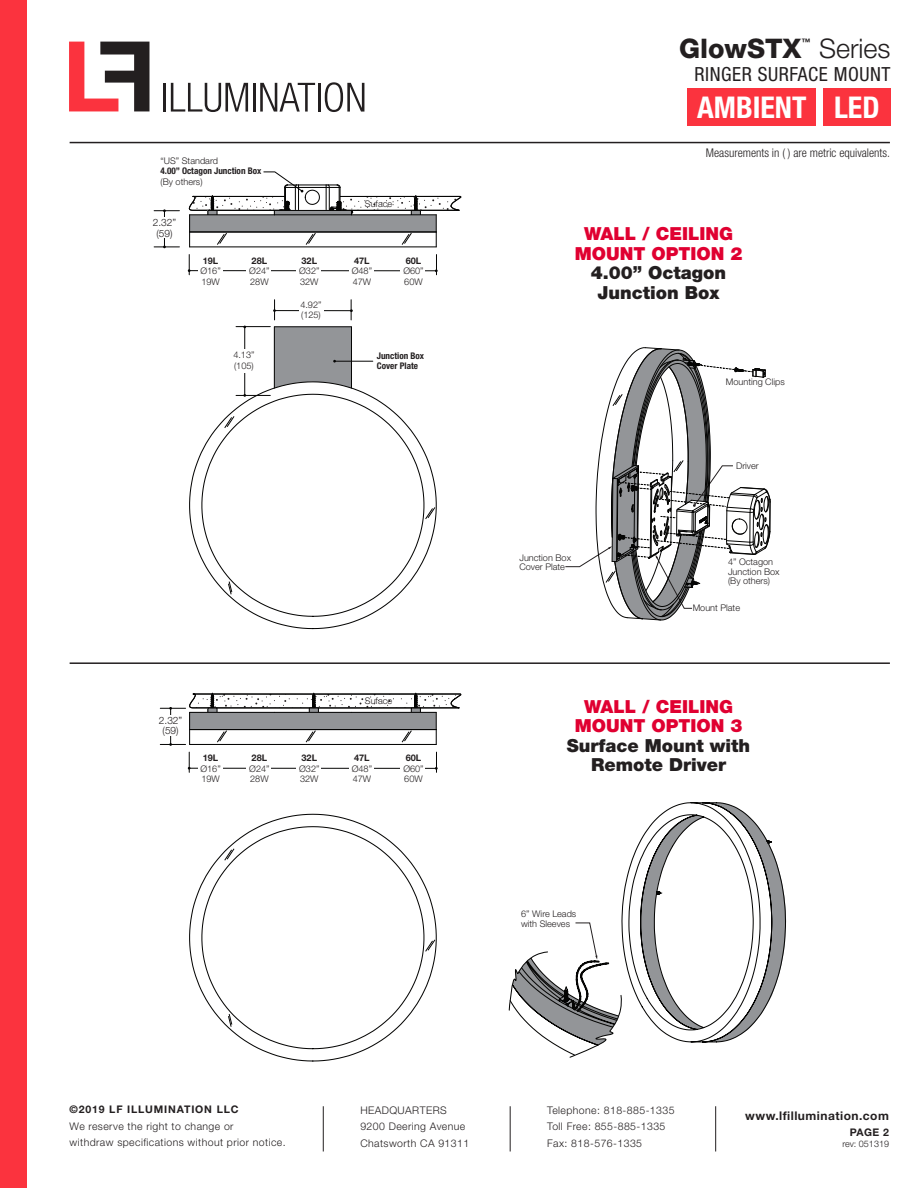
<style>
.page{position:relative;width:918px;height:1188px;background:#fff}
.page>*{position:absolute;margin:0;border:0;box-sizing:border-box;transform-origin:0 0}
.t1{font:700 condensed 30px "Helvetica Neue LT Std";color:#fff}
.t2{font:800 27px "Helvetica Neue LT Std";color:#231f20}
.t3{font:300 27px "Helvetica Neue LT Std";color:#231f20}
.t4{font:condensed 19.5px "Helvetica Neue LT Std";letter-spacing:.03em;color:#231f20}
.t5{font:900 18px "Helvetica Neue LT Std";color:#231f20}
.t6{font:900 18px "Helvetica Neue LT Std";color:#e00031}
.t7{font:300 condensed 12px "Helvetica Neue LT Std";color:#231f20}
.t8{font:700 12px "Helvetica Neue LT Std";letter-spacing:.04em;color:#231f20}
.t9{font:300 10.5px "Helvetica Neue LT Std";letter-spacing:.04em;color:#231f20}
.t10{font:700 10.5px "Helvetica Neue LT Std";letter-spacing:.08em;color:#231f20}
.t11{font:300 10.2px/10.2px "Helvetica Neue LT Std";color:#231f20;text-align:center}
.t12{font:300 9.15px/10.5px "Helvetica Neue LT Std";color:#231f20}
.t13{font:700 condensed 9.15px/10.5px "Helvetica Neue LT Std";color:#231f20}
.t14{font:300 9px "Helvetica Neue LT Std";color:#231f20}
.t15{font:700 9px "Helvetica Neue LT Std";color:#231f20}
.s1{font-weight:300;font-stretch:normal}
.s2{font-weight:700}
</style>
<div class="page">
<svg style="left:189px;top:381px;width:248px;height:249px"></svg>
<svg style="left:201px;top:393px;width:224px;height:224px"></svg>
<hr style="left:274px;top:326px;width:77px;height:1px;background:#050504">
<hr style="left:275px;top:310px;width:76px;height:1px;background:#050504">
<hr style="left:335px;top:361px;width:38px;height:1px;background:#050504">
<svg style="left:274px;top:327px;width:78px;height:61px;background:#929396"></svg>
<div style="left:299px;top:298px;width:24px;height:24px;background:#fff"></div>
<hr style="left:244px;top:327px;width:1px;height:68px;background:#050504">
<div style="left:240px;top:349px;width:10px;height:24px;background:#fff"></div>
<svg style="left:350px;top:300px;width:3px;height:20px"></svg>
<svg style="left:273px;top:300px;width:3px;height:20px"></svg>
<hr style="left:236px;top:395px;width:34px;height:1px;background:#050504">
<hr style="left:236px;top:326px;width:34px;height:1px;background:#050504">
<hr style="left:189px;top:270px;width:247px;height:1px;background:#050504">
<div style="left:198px;top:251px;width:24px;height:42px;background:#fff"></div>
<svg style="left:435px;top:255px;width:3px;height:20px"></svg>
<svg style="left:188px;top:255px;width:3px;height:20px"></svg>
<div style="left:247px;top:251px;width:24px;height:42px;background:#fff"></div>
<div style="left:297px;top:251px;width:24px;height:42px;background:#fff"></div>
<div style="left:349px;top:251px;width:25px;height:42px;background:#fff"></div>
<div style="left:401px;top:251px;width:24px;height:42px;background:#fff"></div>
<svg style="left:224px;top:416px;width:11px;height:12px"></svg>
<svg style="left:425px;top:507px;width:10px;height:12px"></svg>
<svg style="left:228px;top:581px;width:4px;height:14px"></svg>
<svg style="left:565px;top:347px;width:206px;height:274px"></svg>
<hr style="left:189px;top:768px;width:247px;height:1px;background:#050504">
<div style="left:198px;top:748px;width:24px;height:42px;background:#fff"></div>
<svg style="left:435px;top:752px;width:3px;height:20px"></svg>
<svg style="left:188px;top:752px;width:3px;height:20px"></svg>
<div style="left:247px;top:748px;width:24px;height:42px;background:#fff"></div>
<div style="left:297px;top:748px;width:24px;height:42px;background:#fff"></div>
<div style="left:349px;top:748px;width:25px;height:42px;background:#fff"></div>
<div style="left:401px;top:748px;width:24px;height:42px;background:#fff"></div>
<svg style="left:189px;top:813px;width:248px;height:249px"></svg>
<svg style="left:201px;top:826px;width:224px;height:224px"></svg>
<svg style="left:224px;top:848px;width:11px;height:13px"></svg>
<svg style="left:425px;top:939px;width:10px;height:13px"></svg>
<svg style="left:228px;top:1014px;width:4px;height:13px"></svg>
<svg style="left:508px;top:802px;width:279px;height:256px"></svg>
<svg style="left:154px;top:172px;width:308px;height:76px"></svg>
<div style="left:159px;top:218px;width:9px;height:20px;background:#fff"></div>
<svg style="left:160px;top:693px;width:302px;height:53px"></svg>
<div style="left:165px;top:715px;width:10px;height:21px;background:#fff"></div>
<div style="left:0;top:0;width:27px;height:1188px;background:#fb333e"></div>
<hr style="left:323px;top:1106px;width:1px;height:45px;background:#231f20">
<hr style="left:510px;top:1106px;width:1px;height:45px;background:#231f20">
<hr style="left:715px;top:1106px;width:1px;height:45px;background:#231f20">
<hr style="left:164px;top:83px;width:2px;height:29px;background:#231f20">
<svg style="left:171px;top:83px;width:77px;height:29px"></svg>
<hr style="left:253px;top:83px;width:3px;height:29px;background:#231f20">
<svg style="left:260px;top:83px;width:55px;height:29px"></svg>
<hr style="left:318px;top:83px;width:2px;height:29px;background:#231f20">
<svg style="left:325px;top:82px;width:39px;height:30px"></svg>
<svg style="left:69px;top:42px;width:81px;height:69px"></svg>
<hr style="left:70px;top:142px;width:820px;height:1px;background:#231f20">
<hr style="left:70px;top:662px;width:820px;height:2px;background:#231f20">
<div style="left:823px;top:89px;width:68px;height:37px;background:#fb333e"></div>
<div style="left:688px;top:89px;width:128px;height:37px;background:#fb333e"></div>
<p class="t13" style="left:161px;top:155px;width:102px"><span class="s1">“US” Standard<br></span>4.00” Octagon Junction Box <span class="s1">(By others)</span></p>
<p class="t11" style="left:153px;top:217px;width:25px">2.32” (59)</p>
<p class="t12" style="left:365px;top:198px;width:29px">Suface</p>
<p class="t12" style="left:200px;top:255px;width:22px"><span class="s2">19L<br></span>Ø16”<br>19W</p>
<p class="t12" style="left:249px;top:255px;width:22px"><span class="s2">28L<br></span>Ø24”<br>28W</p>
<p class="t12" style="left:299px;top:255px;width:22px"><span class="s2">32L<br></span>Ø32”<br>32W</p>
<p class="t12" style="left:352px;top:255px;width:22px"><span class="s2">47L<br></span>Ø48”<br>47W</p>
<p class="t12" style="left:403px;top:255px;width:22px"><span class="s2">60L<br></span>Ø60”<br>60W</p>
<p class="t12" style="left:300px;top:299px;width:23px">4.92” (125)</p>
<p class="t12" style="left:233px;top:350px;width:23px">4.13” (105)</p>
<p class="t13" style="left:377px;top:350px;width:49px">Junction Box<br>Cover Plate</p>
<p class="t11" style="left:159px;top:715px;width:25px">2.32” (59)</p>
<p class="t12" style="left:365px;top:696px;width:29px">Suface</p>
<p class="t12" style="left:200px;top:753px;width:22px"><span class="s2">19L<br></span>Ø16”<br>19W</p>
<p class="t12" style="left:249px;top:753px;width:22px"><span class="s2">28L<br></span>Ø24”<br>28W</p>
<p class="t12" style="left:299px;top:753px;width:22px"><span class="s2">32L<br></span>Ø32”<br>32W</p>
<p class="t12" style="left:352px;top:753px;width:22px"><span class="s2">47L<br></span>Ø48”<br>47W</p>
<p class="t12" style="left:403px;top:753px;width:22px"><span class="s2">60L<br></span>Ø60”<br>60W</p>
<p class="t2" style="left:679px;top:32px;width:124px">GlowSTX</p>
<p class="t15" style="left:802px;top:36px;width:10px">™</p>
<p class="t3" style="left:819px;top:32px;width:73px">Series</p>
<p class="t4" style="left:695px;top:62px;width:198px">RINGER SURFACE MOUNT</p>
<p class="t1" style="left:697px;top:89px;width:111px">AMBIENT</p>
<p class="t1" style="left:834px;top:89px;width:47px">LED</p>
<p class="t7" style="left:706px;top:146px;width:186px">Measurements in ( ) are metric equivalents.</p>
<p class="t6" style="left:584px;top:223px;width:151px">WALL / CEILING</p>
<p class="t6" style="left:575px;top:243px;width:169px">MOUNT OPTION 2</p>
<p class="t5" style="left:591px;top:262px;width:137px">4.00” Octagon</p>
<p class="t5" style="left:598px;top:282px;width:124px">Junction Box</p>
<p class="t12" style="left:726px;top:376px;width:60px">Mounting Clips</p>
<p class="t12" style="left:519px;top:553px;width:53px;line-height:9.1px">Junction Box<br>Cover Plate</p>
<p class="t12" style="left:736px;top:460px;width:24px">Driver</p>
<p class="t12" style="left:728px;top:557px;width:53px;line-height:9.1px">4” Octagon<br>Junction Box (By others)</p>
<p class="t12" style="left:693px;top:603px;width:49px">Mount Plate</p>
<p class="t6" style="left:584px;top:696px;width:151px">WALL / CEILING</p>
<p class="t6" style="left:575px;top:715px;width:169px">MOUNT OPTION 3</p>
<p class="t5" style="left:567px;top:735px;width:185px">Surface Mount with</p>
<p class="t5" style="left:591px;top:754px;width:137px">Remote Driver</p>
<p class="t12" style="left:521px;top:909px;width:57px;line-height:9.1px">6” Wire Leads with Sleeves</p>
<p class="t10" style="left:70px;top:1103px;width:170px">©2019 LF ILLUMINATION LLC</p>
<p class="t9" style="left:70px;top:1120px;width:166px">We reserve the right to change or</p>
<p class="t9" style="left:70px;top:1136px;width:218px">withdraw specifications without prior notice.</p>
<p class="t9" style="left:360px;top:1104px;width:88px">HEADQUARTERS</p>
<p class="t9" style="left:360px;top:1120px;width:107px">9200 Deering Avenue</p>
<p class="t9" style="left:360px;top:1137px;width:110px">Chatsworth CA 91311</p>
<p class="t9" style="left:547px;top:1104px;width:129px">Telephone: 818-885-1335</p>
<p class="t9" style="left:547px;top:1120px;width:120px">Toll Free: 855-885-1335</p>
<p class="t9" style="left:547px;top:1137px;width:96px">Fax: 818-576-1335</p>
<p class="t8" style="left:745px;top:1108px;width:145px">www.lfillumination.com</p>
<p class="t10" style="left:850px;top:1126px;width:41px">PAGE 2</p>
<p class="t14" style="left:842px;top:1138px;width:48px">rev: 051319</p>
</div>
